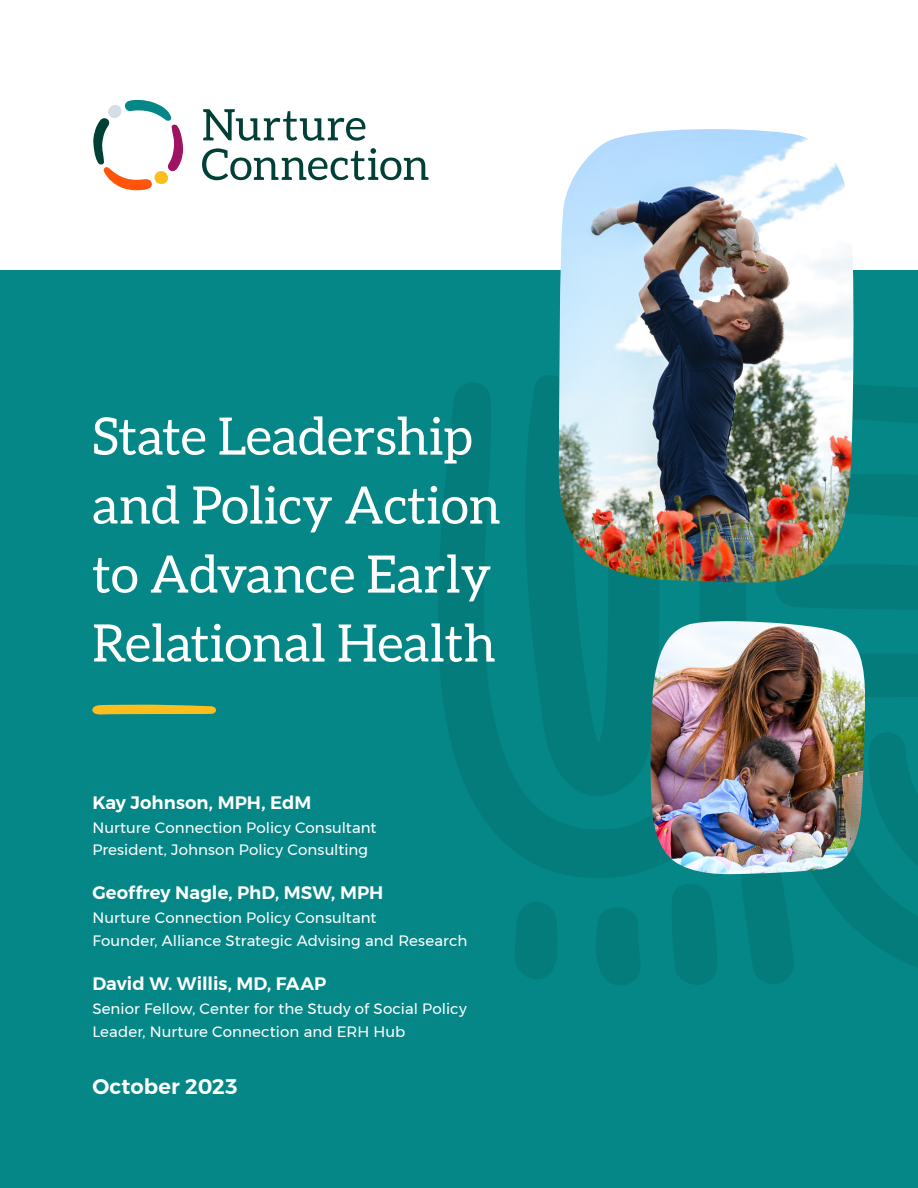
<style>
.page{position:relative;width:918px;height:1188px;background:#fff}
.page>*{position:absolute;margin:0;border:0;box-sizing:border-box;transform-origin:0 0}
.t1{font:51.75px/69px "Aleo";color:#fff}
.t2{font:600 21px "Montserrat";letter-spacing:.005em;color:#fff}
.t3{font:600 18px "Montserrat";letter-spacing:.005em;color:#fff}
.t4{font:15px/22.5px "Montserrat";letter-spacing:.005em;color:#fff}
</style>
<div class="page">
<div style="left:0;top:270px;width:918px;height:918px;background:#058787"></div>
<svg style="left:438px;top:383px;width:308px;height:495px;fill:#057c7c"></svg>
<svg style="left:521px;top:375px;width:141px;height:426px;fill:#057c7c"></svg>
<svg style="left:515px;top:902px;width:42px;height:77px"></svg>
<svg style="left:596px;top:908px;width:44px;height:77px"></svg>
<svg style="left:672px;top:884px;width:45px;height:101px"></svg>
<svg style="left:739px;top:733px;width:179px;height:251px"></svg>
<div style="left:867px;top:654px;width:51px;height:43px;background:#057c7c"></div>
<div style="left:776px;top:565px;width:142px;height:45px;background:#057c7c"></div>
<div style="left:855px;top:474px;width:63px;height:43px;background:#057c7c"></div>
<div style="left:855px;top:385px;width:63px;height:38px;background:#057c7c"></div>
<img style="left:649px;top:621px;width:218px;height:253px">
<svg style="left:203px;top:109px;width:162px;height:32px"></svg>
<svg style="left:202px;top:148px;width:226px;height:32px"></svg>
<svg style="left:93px;top:100px;width:90px;height:90px"></svg>
<svg style="left:92px;top:704px;width:124px;height:11px"></svg>
<img style="left:558px;top:129px;width:297px;height:455px">
<h1 class="t1" style="left:92px;top:404px;width:410px">State Leadership and Policy Action to Advance Early<br>Relational Health</h1>
<p class="t3" style="left:92px;top:788px;width:221px">Kay Johnson, MPH, EdM</p>
<p class="t4" style="left:92px;top:816px;width:286px">Nurture Connection Policy Consultant<br>President, Johnson Policy Consulting</p>
<p class="t3" style="left:92px;top:879px;width:293px">Geoffrey Nagle, PhD, MSW, MPH</p>
<p class="t4" style="left:92px;top:907px;width:376px">Nurture Connection Policy Consultant<br>Founder, Alliance Strategic Advising and Research</p>
<p class="t3" style="left:92px;top:969px;width:235px">David W. Willis, MD, FAAP</p>
<p class="t4" style="left:92px;top:997px;width:376px">Senior Fellow, Center for the Study of Social Policy<br>Leader, Nurture Connection and ERH Hub</p>
<h2 class="t2" style="left:92px;top:1070px;width:147px">October 2023</h2>
</div>
